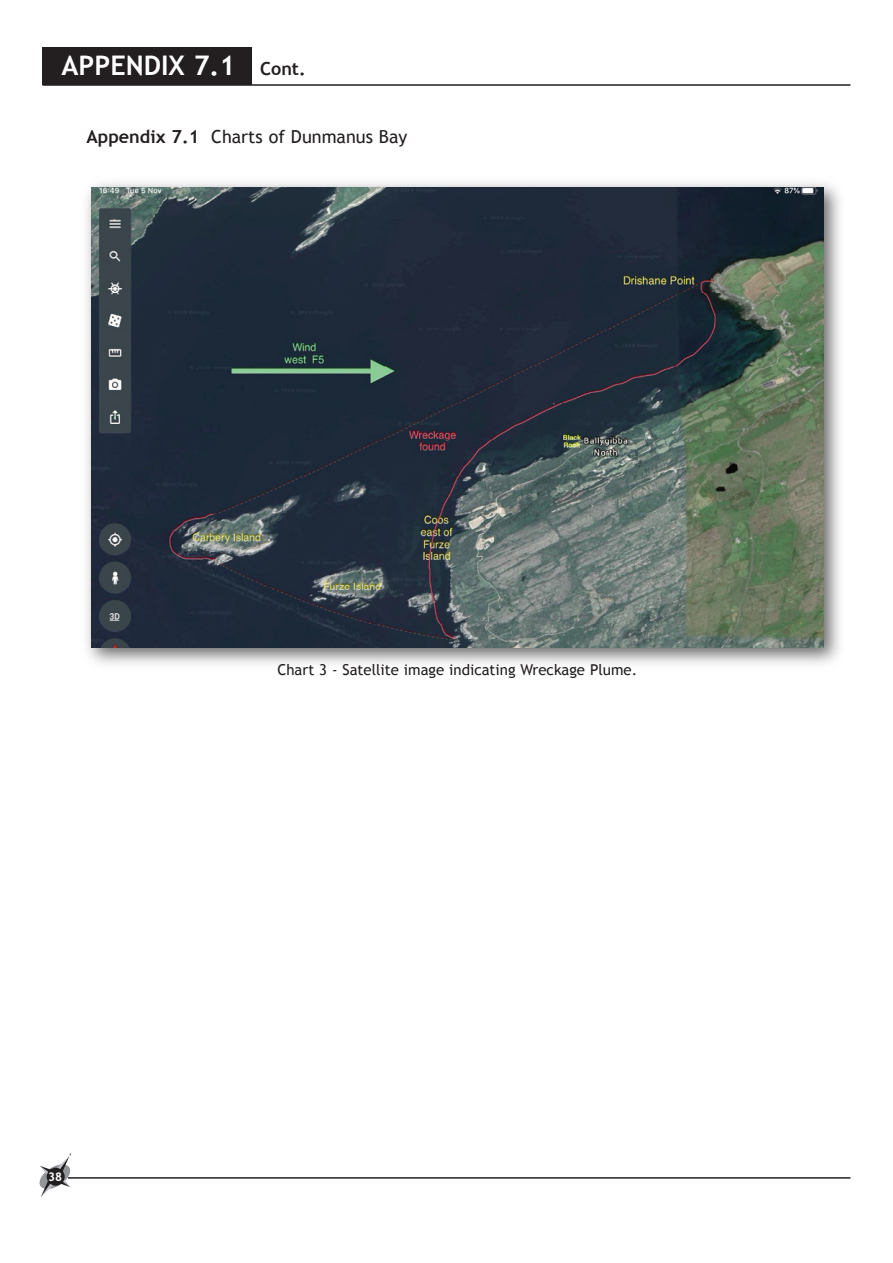
<style>
.page{position:relative;width:893px;height:1263px;background:#fff}
.page>*{position:absolute;margin:0;border:0;box-sizing:border-box;transform-origin:0 0}
.t1{font:700 27px "Trebuchet MS";color:#fff}
.t2{font:18px "Trebuchet MS";color:#231f20}
.t3{font:700 18px "Trebuchet MS";color:#231f20}
.t4{font:15px "Trebuchet MS";color:#231f20}
.t5{font:700 12px "Trebuchet MS";color:#fff}
.s1{font-weight:700}
</style>
<div class="page">
<hr style="left:43px;top:84px;width:807px;height:2px;background:#231f20">
<hr style="left:68px;top:1177px;width:782px;height:2px;background:#231f20">
<svg style="left:40px;top:1153px;width:31px;height:44px"></svg>
<div style="left:47px;top:1168px;width:18px;height:18px;background:#231f20;border-radius:50%"></div>
<div style="left:43px;top:47px;width:209px;height:38px;background:#231f20"></div>
<img style="left:86px;top:182px;width:754px;height:483px">
<img style="left:91px;top:187px;width:732px;height:461px">
<p class="t1" style="left:62px;top:50px;width:175px">APPENDIX 7.1</p>
<p class="t3" style="left:260px;top:58px;width:47px">Cont.</p>
<p class="t2" style="left:87px;top:126px;width:322px"><span class="s1">Appendix 7.1</span> Charts of Dunmanus Bay</p>
<p class="t5" style="left:48px;top:1170px;width:16px">38</p>
<p class="t4" style="left:277px;top:661px;width:361px">Chart 3 - Satellite image indicating Wreckage Plume.</p>
</div>
